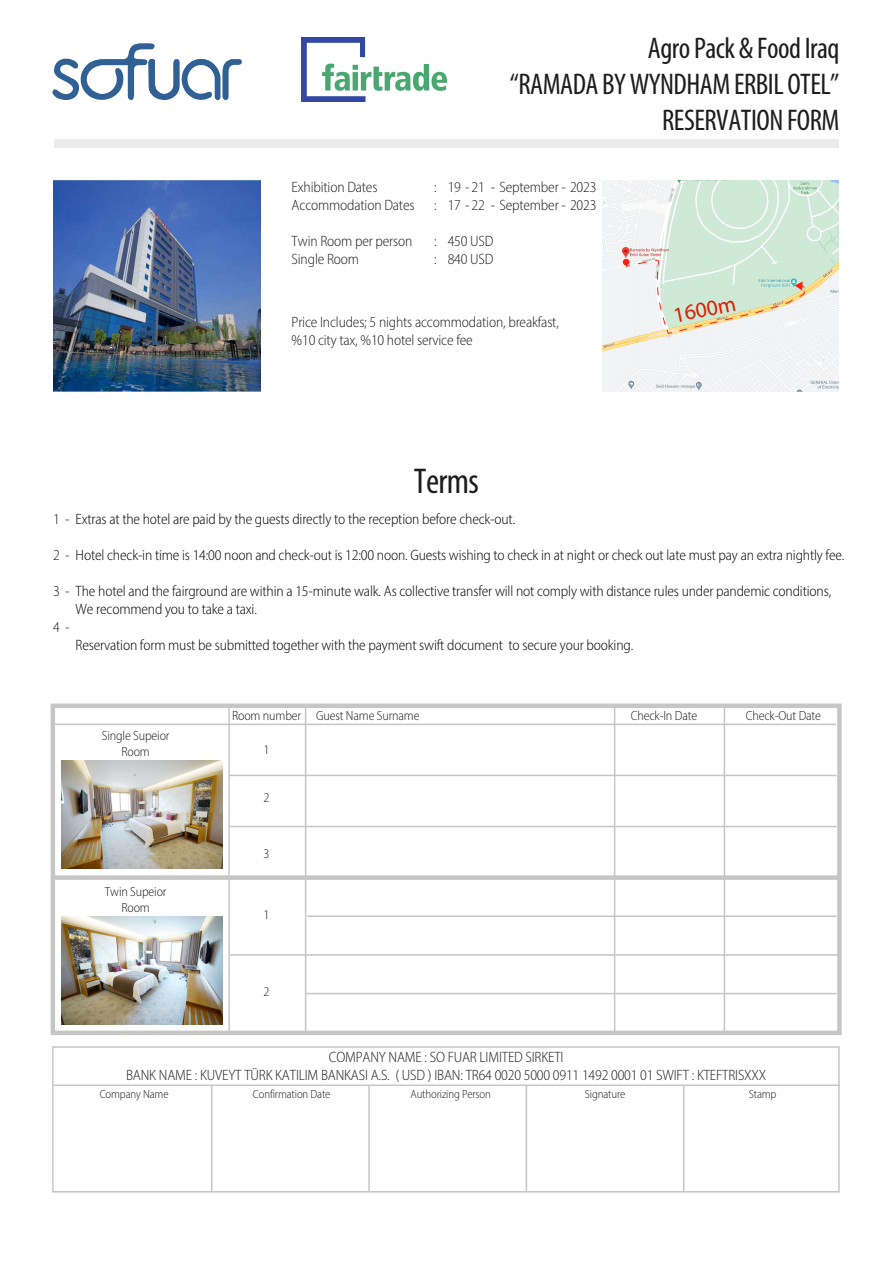
<style>
.page{position:relative;width:893px;height:1263px;background:#fff}
.page>*{position:absolute;margin:0;border:0;box-sizing:border-box;transform-origin:0 0}
.t1{font:condensed 36px "Myriad Pro";letter-spacing:-.015em;color:#1d1e1c}
.t2{font:condensed 30px/36px "Myriad Pro";letter-spacing:-.015em;color:#1d1e1c;text-align:right}
.t3{font:21.9px "Myriad Pro";color:#df1b00}
.t4{font:300 semi-condensed 15px "Myriad Pro";letter-spacing:-.01em;color:#000}
.t5{font:300 semi-condensed 15px/18px "Myriad Pro";letter-spacing:-.01em;color:#1d1e1c}
.t6{font:300 semi-condensed 13.35px/16px "Myriad Pro";letter-spacing:-.01em;color:#1d1e1c;text-align:center}
.t7{font:300 semi-condensed 11.85px "Myriad Pro";letter-spacing:-.01em;color:#1d1e1c}
.s1{color:#1d1e1c}
</style>
<div class="page">
<div style="left:54px;top:139px;width:785px;height:9px;background:#ebebeb"></div>
<div style="left:51px;top:704px;width:791px;height:331px;border:4px solid #c6c6c5"></div>
<div style="left:52px;top:1046px;width:788px;height:146px;border:2px solid #c6c6c5"></div>
<hr style="left:53px;top:724px;width:783px;height:1px;background:#c6c6c5">
<hr style="left:54px;top:1084px;width:786px;height:2px;background:#c6c6c5">
<hr style="left:229px;top:775px;width:608px;height:1px;background:#c6c6c5">
<hr style="left:229px;top:826px;width:608px;height:1px;background:#c6c6c5">
<hr style="left:307px;top:915px;width:530px;height:2px;background:#c6c6c5">
<hr style="left:306px;top:993px;width:531px;height:1px;background:#c6c6c5">
<div style="left:53px;top:875px;width:786px;height:5px;background:#c6c6c5"></div>
<hr style="left:230px;top:954px;width:610px;height:2px;background:#c6c6c5">
<hr style="left:211px;top:1085px;width:1px;height:106px;background:#c6c6c5">
<hr style="left:368px;top:1085px;width:2px;height:106px;background:#c6c6c5">
<hr style="left:526px;top:1085px;width:1px;height:106px;background:#c6c6c5">
<hr style="left:683px;top:1085px;width:1px;height:106px;background:#c6c6c5">
<hr style="left:228px;top:706px;width:2px;height:326px;background:#c6c6c5">
<hr style="left:305px;top:706px;width:1px;height:326px;background:#c6c6c5">
<hr style="left:724px;top:706px;width:1px;height:326px;background:#c6c6c5">
<hr style="left:614px;top:706px;width:1px;height:326px;background:#c6c6c5">
<svg style="left:52px;top:43px;width:190px;height:58px"></svg>
<img style="left:54px;top:180px;width:207px;height:211px">
<img style="left:603px;top:180px;width:235px;height:212px">
<svg style="left:623px;top:259px;width:183px;height:76px"></svg>
<img style="left:61px;top:761px;width:162px;height:108px">
<img style="left:61px;top:917px;width:162px;height:108px">
<img style="left:301px;top:38px;width:145px;height:64px">
<p class="t5" style="left:292px;top:178px;width:124px">Exhibition Dates<br>Accommodation Dates</p>
<p class="t5" style="left:292px;top:232px;width:122px">Twin Room per person<br>Single Room</p>
<h2 class="t2" style="left:510px;top:30px;width:331px">Agro Pack &amp; Food Iraq<br>“RAMADA BY WYNDHAM ERBIL OTEL”<br>RESERVATION FORM</h2>
<p class="t5" style="left:434px;top:178px;width:4px">: :</p>
<p class="t5" style="left:434px;top:232px;width:4px">: :</p>
<p class="t5" style="left:448px;top:178px;width:150px">19 -21 - September - 2023<br>17 -22 - September - 2023</p>
<p class="t5" style="left:448px;top:232px;width:47px">450 USD<br>840 USD</p>
<p class="t5" style="left:292px;top:313px;width:269px">Price Includes; 5 nights accommodation, breakfast, %10 city tax, %10 hotel service fee</p>
<h1 class="t1" style="left:414px;top:460px;width:67px">Terms</h1>
<h3 class="t3" style="left:671px;top:302px;width:65px;rotate:-11deg">1600m</h3>
<p class="t4" style="left:53px;top:510px;width:464px"><span class="s1">1 -</span> Extras at the hotel are paid by the guests directly to the reception before check-out.</p>
<p class="t4" style="left:53px;top:546px;width:793px"><span class="s1">2 -</span> Hotel check-in time is 14:00 noon and check-out is 12:00 noon. Guests wishing to check in at night or check out late must pay an extra nightly fee.</p>
<p class="t4" style="left:53px;top:582px;width:780px"><span class="s1">3 -</span> The hotel and the fairground are within a 15-minute walk. As collective transfer will not comply with distance rules under pandemic conditions,</p>
<p class="t5" style="left:53px;top:618px;width:18px">4 -</p>
<p class="t4" style="left:76px;top:600px;width:183px">We recommend you to take a taxi.</p>
<p class="t4" style="left:76px;top:636px;width:559px">Reservation form must be submitted together with the payment swift document to secure your booking.</p>
<p class="t6" style="left:102px;top:727px;width:69px">Single Supeior<br>Room</p>
<p class="t6" style="left:105px;top:883px;width:63px">Twin Supeior<br>Room</p>
<p class="t6" style="left:232px;top:707px;width:71px">Room number</p>
<p class="t6" style="left:264px;top:742px;width:7px">1</p>
<p class="t6" style="left:264px;top:790px;width:7px">2</p>
<p class="t6" style="left:316px;top:707px;width:105px">Guest Name Surname</p>
<p class="t6" style="left:631px;top:707px;width:68px">Check-In Date</p>
<p class="t6" style="left:264px;top:845px;width:7px">3</p>
<p class="t6" style="left:264px;top:907px;width:7px">1</p>
<p class="t6" style="left:264px;top:983px;width:7px">2</p>
<p class="t6" style="left:746px;top:707px;width:77px">Check-Out Date</p>
<p class="t5" style="left:126px;top:1048px;width:642px;text-align:center">COMPANY NAME : SO FUAR LIMITED SIRKETI<br>BANK NAME : KUVEYT TÜRK KATILIM BANKASI A.S. ( USD ) IBAN: TR64 0020 5000 0911 1492 0001 01 SWIFT : KTEFTRISXXX</p>
<p class="t7" style="left:100px;top:1087px;width:70px">Company Name</p>
<p class="t7" style="left:253px;top:1087px;width:79px">Confirmation Date</p>
<p class="t7" style="left:410px;top:1087px;width:82px">Authorizing Person</p>
<p class="t7" style="left:585px;top:1087px;width:42px">Signature</p>
<p class="t7" style="left:749px;top:1087px;width:29px">Stamp</p>
</div>
